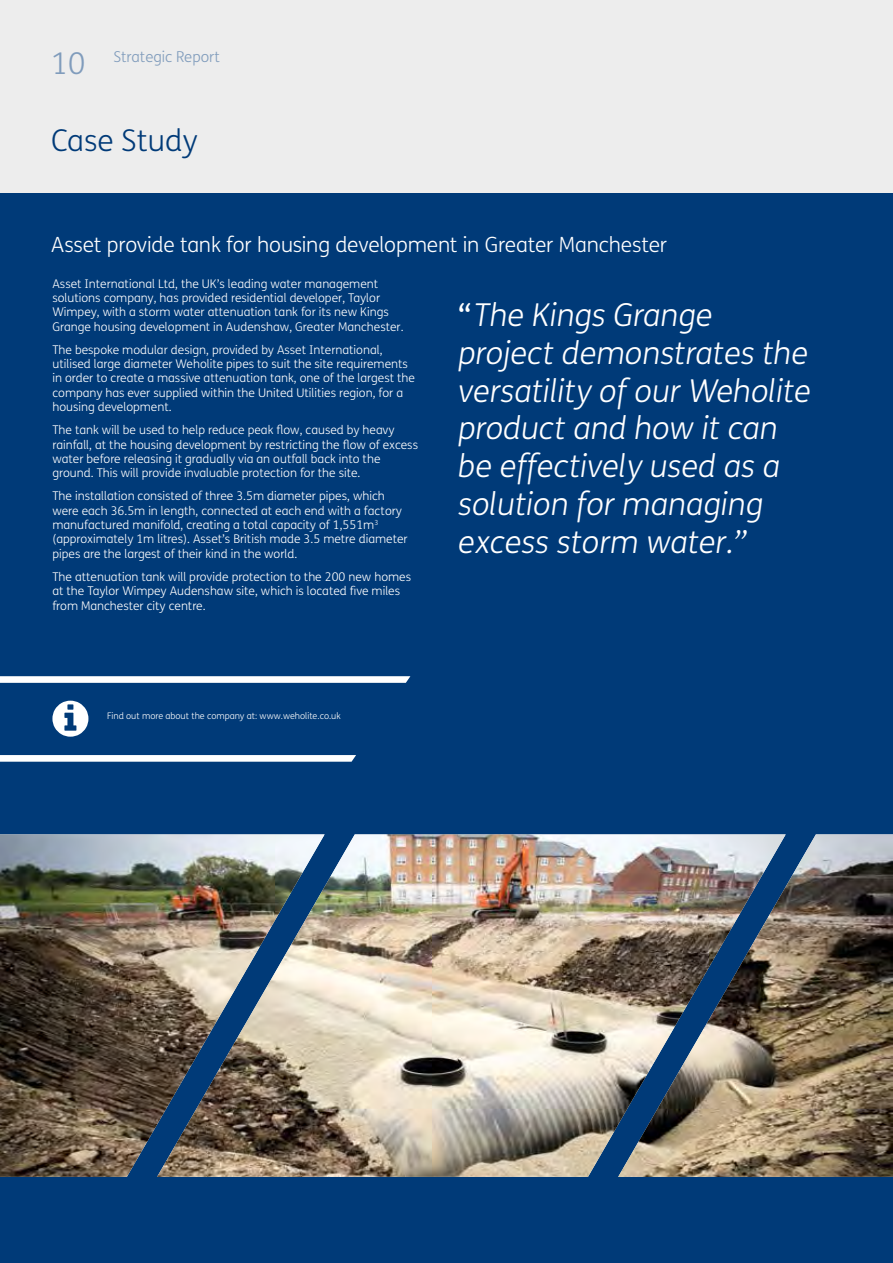
<style>
.page{position:relative;width:893px;height:1263px;background:#fff}
.page>*{position:absolute;margin:0;border:0;box-sizing:border-box;transform-origin:0 0}
.t1{font:italic 300 31.5px/37.8px "FS Me";color:#fff}
.t2{font:300 30px "FS Me";color:#003a78}
.t3{font:300 21px "FS Me";letter-spacing:-.01em;color:#fff}
.t4{font:300 15px "FS Me";color:#809cbc}
.t5{font:300 12px/14.4px "FS Me";color:#fff}
.t6{font:300 9px "FS Me";color:#fff}
.s1{font-size:30px}
.s2{font-weight:400;font-style:normal}
</style>
<div class="page">
<div style="left:0;top:0;width:893px;height:194px;background:#ededed"></div>
<div style="left:0;top:194px;width:893px;height:1069px;background:#003a78"></div>
<svg style="left:52px;top:701px;width:36px;height:36px"></svg>
<svg style="left:0;top:676px;width:410px;height:7px;background:#f0f3f7"></svg>
<svg style="left:0;top:755px;width:356px;height:7px;background:#f0f3f7"></svg>
<img style="left:0;top:834px;width:157px;height:343px">
<img style="left:157px;top:834px;width:461px;height:343px">
<img style="left:618px;top:834px;width:275px;height:343px">
<p class="t4" style="left:51px;top:47px;width:170px"><span class="s1">10</span> Strategic Report</p>
<h2 class="t2" style="left:51px;top:119px;width:148px">Case Study</h2>
<h3 class="t3" style="left:51px;top:230px;width:618px">Asset provide tank for housing development in Greater Manchester</h3>
<p class="t5" style="left:52px;top:276px;width:353px">Asset International Ltd, the UK’s leading water management solutions company, has provided residential developer, Taylor Wimpey, with a storm water attenuation tank for its new Kings Grange housing development in Audenshaw, Greater Manchester.</p>
<p class="t5" style="left:52px;top:342px;width:364px">The bespoke modular design, provided by Asset International, utilised large diameter Weholite pipes to suit the site requirements in order to create a massive attenuation tank, one of the largest the company has ever supplied within the United Utilities region, for a housing development.</p>
<p class="t5" style="left:52px;top:422px;width:367px">The tank will be used to help reduce peak flow, caused by heavy rainfall, at the housing development by restricting the flow of excess water before releasing it gradually via an outfall back into the ground. This will provide invaluable protection for the site.</p>
<p class="t5" style="left:52px;top:488px;width:357px">The installation consisted of three 3.5m diameter pipes, which were each 36.5m in length, connected at each end with a factory manufactured manifold, creating a total capacity of 1,551m<sup>3 </sup>(approximately 1m litres). Asset’s British made 3.5 metre diameter pipes are the largest of their kind in the world.</p>
<p class="t5" style="left:52px;top:569px;width:360px">The attenuation tank will provide protection to the 200 new homes at the Taylor Wimpey Audenshaw site, which is located five miles from Manchester city centre.</p>
<p class="t6" style="left:107px;top:710px;width:235px">Find out more about the company at: www.weholite.co.uk</p>
<h1 class="t1" style="left:458px;top:295px;width:354px"><span class="s2">“</span>The Kings Grange project demonstrates the versatility of our Weholite product and how it can be effectively used as a solution for managing excess storm water.”</h1>
</div>
